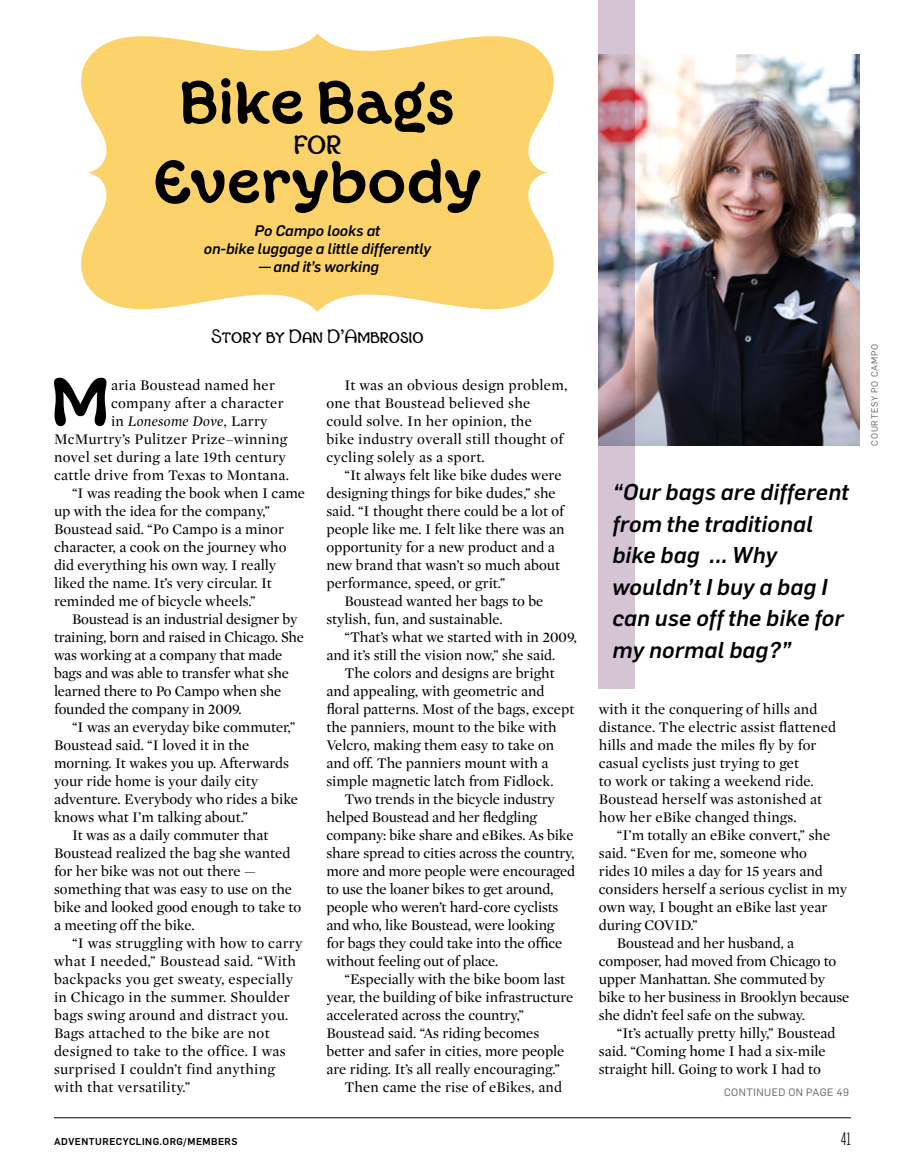
<style>
.page{position:relative;width:905px;height:1175px;background:#fff}
.page>*{position:absolute;margin:0;border:0;box-sizing:border-box;transform-origin:0 0}
.t1{font:58.35px "Margot Fette";color:#000}
.t2{font:50.85px "Margot Fette";color:#000}
.t3{font:28.35px "Margot Small Capitals";color:#000}
.t4{font:italic 500 22.5px/31.5px "Flama";letter-spacing:.01em;color:#000}
.t5{font:18px "Heroic Condensed";color:#000}
.t6{font:16.5px "Margot Small Capitals";color:#000}
.t7{font:15px/18px "Mercury Display";color:#000}
.t8{font:15px/18px "Mercury Display";letter-spacing:.02em;color:#000}
.t9{font:italic 500 15px/18px "Flama";color:#000;text-align:center}
.t10{font:italic 15px "Mercury Display";letter-spacing:.02em;color:#000}
.t11{font:10.5px "Flama";letter-spacing:.045em;color:#636466}
.t12{font:500 9.75px "Flama";letter-spacing:.05em;color:#000}
.t13{font:9px "Flama";letter-spacing:.08em;color:#636466}
.s1{font-style:normal}
</style>
<div class="page">
<hr style="left:54px;top:1117px;width:796px;height:1px;background:#000">
<svg style="left:81px;top:33px;width:473px;height:279px;background:#fcd87c"></svg>
<img style="left:634px;top:54px;width:226px;height:392px">
<svg style="left:598px;top:0;width:36px;height:688px;background:#bba4b3"></svg>
<h2 class="t2" style="left:180px;top:69px;width:277px">Bike Bags</h2>
<h3 class="t3" style="left:293px;top:123px;width:50px">for</h3>
<h2 class="t2" style="left:153px;top:149px;width:330px">Everybody</h2>
<p class="t9" style="left:204px;top:221px;width:229px">Po Campo looks at<br>on-bike luggage a little differently</p>
<p class="t9" style="left:259px;top:257px;width:122px">— and it’s working</p>
<p class="t6" style="left:211px;top:325px;width:214px">Story by Dan D’Ambrosio</p>
<h1 class="t1" style="left:50px;top:364px;width:61px">M</h1>
<p class="t8" style="left:111px;top:376px;width:165px">aria Boustead named her</p>
<p class="t8" style="left:111px;top:394px;width:174px">company after a character</p>
<p class="t10" style="left:111px;top:412px;width:158px"><span class="s1">in</span> Lonesome Dove<span class="s1">, Larry</span></p>
<p class="t8" style="left:54px;top:430px;width:235px">McMurtry’s Pulitzer Prize–winning</p>
<p class="t8" style="left:54px;top:448px;width:233px">novel set during a late 19th century</p>
<p class="t8" style="left:54px;top:466px;width:236px">cattle drive from Texas to Montana.</p>
<p class="t7" style="left:72px;top:484px;width:234px">“I was reading the book when I came</p>
<p class="t7" style="left:54px;top:502px;width:217px">up with the idea for the company,”</p>
<p class="t7" style="left:54px;top:520px;width:231px">Boustead said. “Po Campo is a minor</p>
<p class="t7" style="left:54px;top:538px;width:234px">character, a cook on the journey who</p>
<p class="t7" style="left:54px;top:556px;width:224px">did everything his own way. I really</p>
<p class="t7" style="left:54px;top:574px;width:219px">liked the name. It’s very circular. It</p>
<p class="t7" style="left:54px;top:592px;width:203px">reminded me of bicycle wheels.”</p>
<p class="t7" style="left:72px;top:610px;width:227px">Boustead is an industrial designer by</p>
<p class="t7" style="left:54px;top:628px;width:252px">training, born and raised in Chicago. She</p>
<p class="t7" style="left:54px;top:646px;width:230px">was working at a company that made</p>
<p class="t7" style="left:54px;top:664px;width:236px">bags and was able to transfer what she</p>
<p class="t7" style="left:54px;top:682px;width:229px">learned there to Po Campo when she</p>
<p class="t7" style="left:54px;top:700px;width:189px">founded the company in 2009.</p>
<p class="t7" style="left:72px;top:718px;width:225px">“I was an everyday bike commuter,”</p>
<p class="t7" style="left:54px;top:736px;width:197px">Boustead said. “I loved it in the</p>
<p class="t7" style="left:54px;top:754px;width:236px">morning. It wakes you up. Afterwards</p>
<p class="t7" style="left:54px;top:772px;width:205px">your ride home is your daily city</p>
<p class="t7" style="left:54px;top:790px;width:245px">adventure. Everybody who rides a bike</p>
<p class="t7" style="left:54px;top:808px;width:195px">knows what I’m talking about.”</p>
<p class="t7" style="left:72px;top:826px;width:198px">It was as a daily commuter that</p>
<p class="t7" style="left:54px;top:844px;width:238px">Boustead realized the bag she wanted</p>
<p class="t7" style="left:54px;top:862px;width:203px">for her bike was not out there —</p>
<p class="t7" style="left:54px;top:880px;width:239px">something that was easy to use on the</p>
<p class="t7" style="left:54px;top:898px;width:249px">bike and looked good enough to take to</p>
<p class="t7" style="left:54px;top:916px;width:142px">a meeting off the bike.</p>
<p class="t8" style="left:72px;top:934px;width:232px">“I was struggling with how to carry</p>
<p class="t8" style="left:54px;top:952px;width:243px">what I needed,” Boustead said. “With</p>
<p class="t8" style="left:54px;top:970px;width:241px">backpacks you get sweaty, especially</p>
<p class="t8" style="left:54px;top:988px;width:237px">in Chicago in the summer. Shoulder</p>
<p class="t8" style="left:54px;top:1006px;width:236px">bags swing around and distract you.</p>
<p class="t8" style="left:54px;top:1024px;width:217px">Bags attached to the bike are not</p>
<p class="t8" style="left:54px;top:1042px;width:233px">designed to take to the office. I was</p>
<p class="t8" style="left:54px;top:1060px;width:222px">surprised I couldn’t find anything</p>
<p class="t8" style="left:54px;top:1078px;width:138px">with that versatility.”</p>
<p class="t8" style="left:326px;top:376px;width:243px;text-indent:18px">It was an obvious design problem, one that Boustead believed she could solve. In her opinion, the<br>bike industry overall still thought of cycling solely as a sport.</p>
<p class="t7" style="left:326px;top:466px;width:240px;text-indent:18px">“It always felt like bike dudes were designing things for bike dudes,” she said. “I thought there could be a lot of people like me. I felt like there was an opportunity for a new product and a new brand that wasn’t so much about performance, speed, or grit.”</p>
<p class="t7" style="left:326px;top:592px;width:218px;text-indent:18px">Boustead wanted her bags to be stylish, fun, and sustainable.</p>
<p class="t7" style="left:326px;top:628px;width:252px;text-indent:18px">“That’s what we started with in 2009, and it’s still the vision now,” she said.</p>
<p class="t7" style="left:326px;top:664px;width:249px;text-indent:18px">The colors and designs are bright and appealing, with geometric and floral patterns. Most of the bags, except the panniers, mount to the bike with Velcro, making them easy to take on and off. The panniers mount with a simple magnetic latch from Fidlock.</p>
<p class="t7" style="left:326px;top:790px;width:250px;text-indent:18px">Two trends in the bicycle industry helped Boustead and her fledgling company: bike share and eBikes. As bike share spread to cities across the country, more and more people were encouraged to use the loaner bikes to get around, people who weren’t hard-core cyclists and who, like Boustead, were looking for bags they could take into the office without feeling out of place.</p>
<p class="t7" style="left:344px;top:970px;width:222px">“Especially with the bike boom last</p>
<p class="t7" style="left:326px;top:988px;width:248px">year, the building of bike infrastructure</p>
<p class="t7" style="left:326px;top:1006px;width:199px">accelerated across the country,”</p>
<p class="t7" style="left:326px;top:1024px;width:214px">Boustead said. “As riding becomes</p>
<p class="t7" style="left:326px;top:1042px;width:239px">better and safer in cities, more people</p>
<p class="t7" style="left:326px;top:1060px;width:235px">are riding. It’s all really encouraging.”</p>
<p class="t7" style="left:344px;top:1078px;width:219px">Then came the rise of eBikes, and</p>
<h3 class="t4" style="left:612px;top:475px;width:238px">“Our bags are different from the traditional bike bag ... Why wouldn’t I buy a bag I can use off the bike for my normal bag?”</h3>
<p class="t7" style="left:598px;top:700px;width:239px">with it the conquering of hills and distance. The electric assist flattened hills and made the miles fly by for casual cyclists just trying to get<br>to work or taking a weekend ride.<br>Boustead herself was astonished at how her eBike changed things.</p>
<p class="t7" style="left:616px;top:826px;width:215px">“I’m totally an eBike convert,” she</p>
<p class="t7" style="left:598px;top:844px;width:210px">said. “Even for me, someone who</p>
<p class="t7" style="left:598px;top:862px;width:225px">rides 10 miles a day for 15 years and</p>
<p class="t7" style="left:598px;top:880px;width:250px">considers herself a serious cyclist in my</p>
<p class="t7" style="left:598px;top:898px;width:230px">own way, I bought an eBike last year</p>
<p class="t7" style="left:598px;top:916px;width:100px">during COVID.”</p>
<p class="t7" style="left:616px;top:934px;width:179px">Boustead and her husband, a</p>
<p class="t7" style="left:598px;top:952px;width:239px">composer, had moved from Chicago to</p>
<p class="t7" style="left:598px;top:970px;width:228px">upper Manhattan. She commuted by</p>
<p class="t7" style="left:598px;top:988px;width:252px">bike to her business in Brooklyn because</p>
<p class="t7" style="left:598px;top:1006px;width:207px">she didn’t feel safe on the subway.</p>
<p class="t7" style="left:616px;top:1024px;width:220px">“It’s actually pretty hilly,” Boustead</p>
<p class="t7" style="left:598px;top:1042px;width:228px">said. “Coming home I had a six-mile</p>
<p class="t7" style="left:598px;top:1060px;width:223px">straight hill. Going to work I had to</p>
<p class="t11" style="left:724px;top:1085px;width:126px">CONTINUED ON PAGE 49</p>
<p class="t12" style="left:54px;top:1134px;width:185px">ADVENTURECYCLING.ORG/MEMBERS</p>
<p class="t5" style="left:840px;top:1128px;width:12px">41</p>
<p class="t13" style="left:868px;top:446px;width:103px;rotate:-90deg">COURTESY PO CAMPO</p>
</div>
